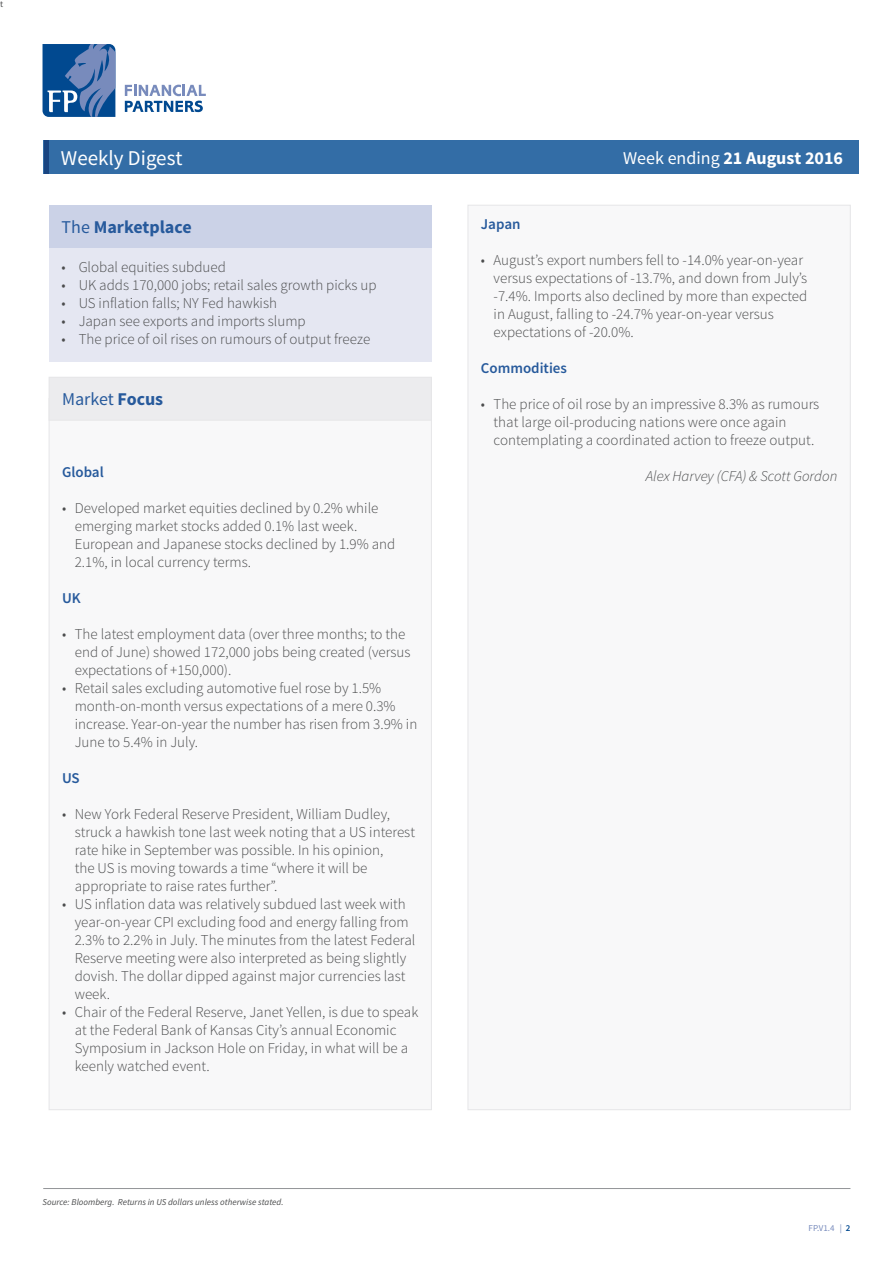
<style>
.page{position:relative;width:893px;height:1263px;background:#fff}
.page>*{position:absolute;margin:0;border:0;box-sizing:border-box;transform-origin:0 0}
.t1{font:21px "Source Sans Pro";color:#fff}
.t2{font:700 18px "Source Sans Pro";color:#fff}
.Paragraph_Style_1{font:700 18px "Source Sans Pro";color:#275a9c}
.Paragraph_Style_1-2{font:18px "Source Sans Pro";color:#275a9c}
.t3{font:300 15px/18px "Source Sans Pro";color:#4b4c4d}
.Paragraph_Style_1-3{font:italic 300 15px "Source Sans Pro";color:#4b4c4d}
.Paragraph_Style_1-4{font:600 15px "Source Sans Pro";color:#275a9c}
.t4{font:italic 9px "Source Sans Pro";color:#4b4c4d}
.Paragraph_Style_1-5{font:9px "Source Sans Pro";color:#788bbc}
.t5{font:9px "Source Sans Pro";color:#4b4c4d}
.s1{font-weight:400}
.s2{font-weight:700}
.s3{font-weight:600;color:#014990}
</style>
<div class="page">
<div style="left:44px;top:140px;width:815px;height:34px;background:#336da6"></div>
<svg style="left:125px;top:85px;width:81px;height:27px"></svg>
<svg style="left:43px;top:44px;width:72px;height:73px;background:#3c6ba6"></svg>
<hr style="left:44px;top:140px;width:4px;height:34px;background:#194581">
<div style="left:49px;top:248px;width:383px;height:113px;background:#e5e7f2"></div>
<div style="left:49px;top:205px;width:383px;height:43px;background:#cbd2e7"></div>
<div style="left:49px;top:398px;width:382px;height:712px;background:#f8f8f9"></div>
<div style="left:49px;top:377px;width:382px;height:43px;background:#ececee"></div>
<div style="left:468px;top:205px;width:382px;height:905px;background:#f8f8f9"></div>
<hr style="left:43px;top:1188px;width:807px;height:1px;background:#939598">
<p class="t5" style="left:0;top:-2px;width:5px">t</p>
<h1 class="t1" style="left:61px;top:145px;width:123px">Weekly Digest</h1>
<p class="t2" style="left:623px;top:146px;width:221px"><span class="s1">Week ending</span> 21 August 2016</p>
<p class="Paragraph_Style_1" style="left:62px;top:216px;width:132px"><span class="s1">The</span> Marketplace</p>
<p class="t3" style="left:62px;top:258px;width:166px">• Global equities subdued</p>
<p class="t3" style="left:62px;top:276px;width:317px">• UK adds 170,000 jobs; retail sales growth picks up</p>
<p class="t3" style="left:62px;top:294px;width:217px">• US inflation falls; NY Fed hawkish</p>
<p class="t3" style="left:62px;top:312px;width:246px">• Japan see exports and imports slump</p>
<p class="t3" style="left:62px;top:330px;width:310px">• The price of oil rises on rumours of output freeze</p>
<p class="Paragraph_Style_1-2" style="left:62px;top:388px;width:103px">Market <span class="s2">Focus</span></p>
<p class="Paragraph_Style_1-4" style="left:62px;top:462px;width:43px">Global</p>
<p class="t3" style="left:75px;top:499px;width:322px;text-indent:-13px">• Developed market equities declined by 0.2% while emerging market stocks added 0.1% last week.<br>European and Japanese stocks declined by 1.9% and 2.1%, in local currency terms.</p>
<p class="Paragraph_Style_1-4" style="left:62px;top:588px;width:20px">UK</p>
<p class="t3" style="left:75px;top:625px;width:337px;text-indent:-13px">• The latest employment data (over three months; to the end of June) showed 172,000 jobs being created (versus expectations of +150,000).</p>
<p class="t3" style="left:75px;top:679px;width:344px;text-indent:-13px">• Retail sales excluding automotive fuel rose by 1.5% month-on-month versus expectations of a mere 0.3% increase. Year-on-year the number has risen from 3.9% in June to 5.4% in July.</p>
<p class="Paragraph_Style_1-4" style="left:62px;top:768px;width:19px">US</p>
<p class="t3" style="left:75px;top:805px;width:342px;text-indent:-13px">• New York Federal Reserve President, William Dudley, struck a hawkish tone last week noting that a US interest rate hike in September was possible. In his opinion,<br>the US is moving towards a time “where it will be appropriate to raise rates further”.</p>
<p class="t3" style="left:75px;top:895px;width:342px;text-indent:-13px">• US inflation data was relatively subdued last week with year-on-year CPI excluding food and energy falling from 2.3% to 2.2% in July. The minutes from the latest Federal Reserve meeting were also interpreted as being slightly dovish. The dollar dipped against major currencies last week.</p>
<p class="t3" style="left:75px;top:1003px;width:345px;text-indent:-13px">• Chair of the Federal Reserve, Janet Yellen, is due to speak at the Federal Bank of Kansas City’s annual Economic Symposium in Jackson Hole on Friday, in what will be a keenly watched event.</p>
<p class="t4" style="left:43px;top:1196px;width:242px">Source: Bloomberg. Returns in US dollars unless otherwise stated.</p>
<p class="Paragraph_Style_1-4" style="left:481px;top:215px;width:41px">Japan</p>
<p class="t3" style="left:494px;top:251px;width:315px;text-indent:-13px">• August’s export numbers fell to -14.0% year-on-year versus expectations of -13.7%, and down from July’s -7.4%. Imports also declined by more than expected in August, falling to -24.7% year-on-year versus expectations of -20.0%.</p>
<p class="Paragraph_Style_1-4" style="left:481px;top:359px;width:88px">Commodities</p>
<p class="t3" style="left:494px;top:395px;width:327px;text-indent:-13px">• The price of oil rose by an impressive 8.3% as rumours that large oil-producing nations were once again contemplating a coordinated action to freeze output.</p>
<p class="Paragraph_Style_1-3" style="left:646px;top:467px;width:193px">Alex Harvey (CFA) &amp; Scott Gordon</p>
<p class="Paragraph_Style_1-5" style="left:809px;top:1223px;width:43px">FP.V1.4 | <span class="s3">2</span></p>
</div>
